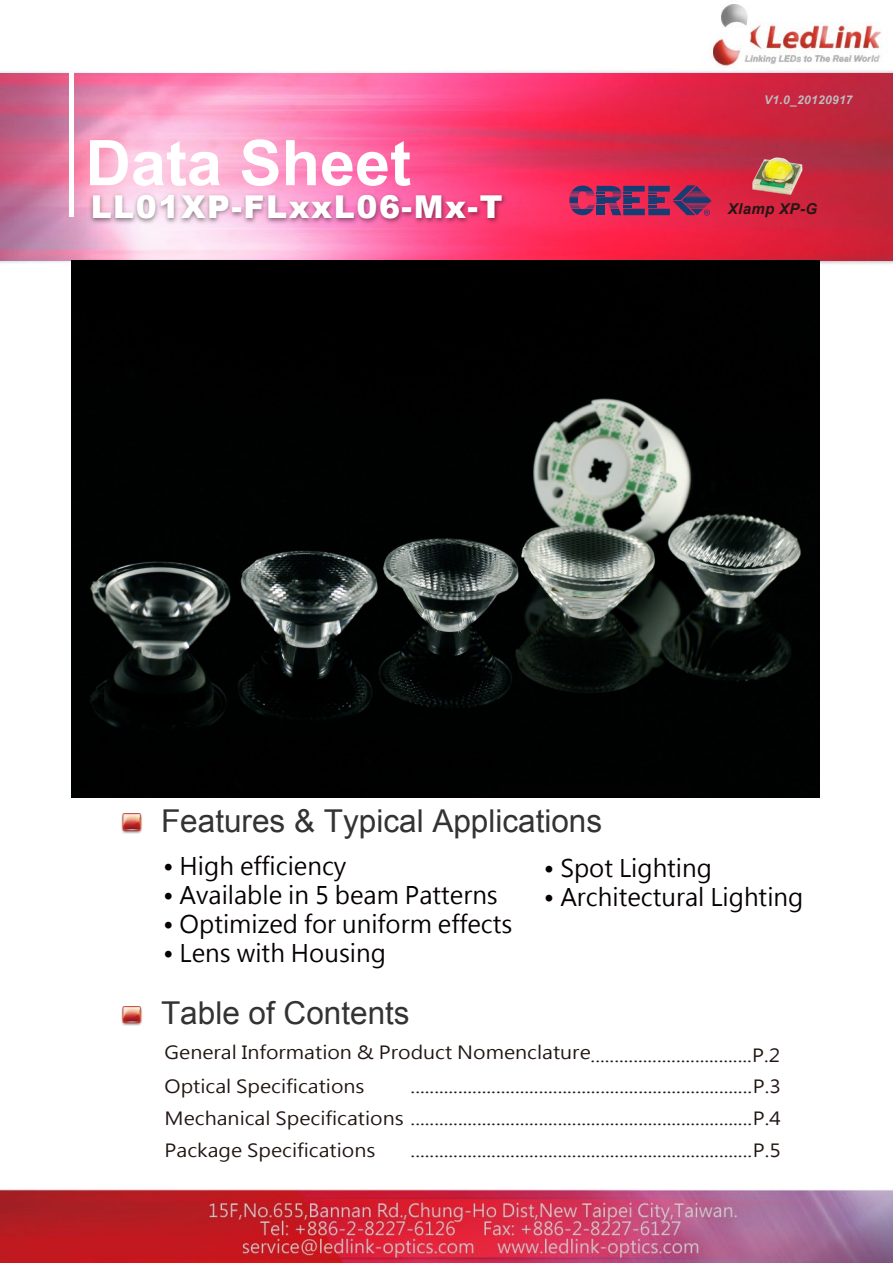
<style>
.page{position:relative;width:893px;height:1263px;background:#fff}
.page>*{position:absolute;margin:0;border:0;box-sizing:border-box;transform-origin:0 0}
.t1{font:700 63px "Arial";color:#fff}
.t2{font:31.5px "Arial";color:#333}
.t3{font:900 31.5px "Arial";letter-spacing:.05em;color:#fff}
.t4{font:24px "Microsoft Jheng Hei";color:#060001}
.t5{font:18px/33.5px "Microsoft Jheng Hei";color:#211613;scale:1.1 1}
.t6{font:16.5px/32.2px "Microsoft Jheng Hei";color:#211613;text-align:right;scale:1.25 1}
.t7{font:italic 700 15px "Arial";letter-spacing:.025em;color:#231815}
.t8{font:italic 700 12px "Arial";letter-spacing:.025em;color:#bbbdbf}
.s1{font-size:18px}
</style>
<div class="page">
<img style="left:0;top:4px;width:893px;height:1259px">
<img style="left:0;top:73px;width:893px;height:188px">
<hr style="left:69px;top:72px;width:4px;height:144px;background:#fff">
<img style="left:122px;top:814px;width:20px;height:19px">
<img style="left:122px;top:1006px;width:20px;height:20px">
<img style="left:85px;top:187px;width:426px;height:49px">
<div style="left:623px;top:209px;width:22px;height:6px;background:#163c74"></div>
<div style="left:623px;top:197px;width:17px;height:6px;background:#163c74"></div>
<div style="left:623px;top:186px;width:22px;height:6px;background:#163c74"></div>
<div style="left:648px;top:209px;width:22px;height:6px;background:#163c74"></div>
<div style="left:648px;top:197px;width:17px;height:6px;background:#163c74"></div>
<div style="left:648px;top:186px;width:22px;height:6px;background:#163c74"></div>
<svg style="left:648px;top:204px;width:9px;height:4px"></svg>
<svg style="left:569px;top:186px;width:63px;height:29px;background:#7b3468"></svg>
<svg style="left:648px;top:192px;width:9px;height:5px"></svg>
<svg style="left:673px;top:185px;width:38px;height:31px"></svg>
<img style="left:750px;top:156px;width:53px;height:41px">
<img style="left:72px;top:261px;width:747px;height:536px">
<h1 class="t1" style="left:85px;top:122px;width:327px">Data Sheet</h1>
<h2 class="t3" style="left:91px;top:184px;width:413px">LL01XP-FLxxL06-Mx-T</h2>
<p class="t8" style="left:764px;top:92px;width:90px">V1.0_20120917</p>
<p class="t7" style="left:728px;top:199px;width:91px">Xlamp XP-G</p>
<h2 class="t2" style="left:161px;top:800px;width:443px">Features &amp; Typical Applications</h2>
<h3 class="t4" style="left:163px;top:851px;width:185px">• High efficiency</h3>
<h3 class="t4" style="left:163px;top:880px;width:336px">• Available in 5 beam Patterns</h3>
<h3 class="t4" style="left:163px;top:909px;width:351px">• Optimized for uniform effects</h3>
<h3 class="t4" style="left:163px;top:938px;width:224px">• Lens with Housing</h3>
<h2 class="t2" style="left:161px;top:993px;width:250px">Table of Contents</h2>
<h3 class="t4" style="left:544px;top:853px;width:170px">• Spot Lighting</h3>
<h3 class="t4" style="left:544px;top:882px;width:261px">• Architectural Lighting</h3>
<p class="t5" style="left:165px;top:1036px;width:561px">General Information &amp; Product Nomenclature<sub>..................................</sub>P.2<br>Optical Specifications</p>
<p class="t6" style="left:165px;top:1070px;width:494px">........................................................................<span class="s1">P.3<br>Mechanical Specifications</span> ........................................................................<span class="s1">P.4</span></p>
<p class="t5" style="left:165px;top:1134px;width:193px">Package Specifications</p>
<p class="t6" style="left:411px;top:1135px;width:298px">........................................................................<span class="s1">P.5</span></p>
</div>
